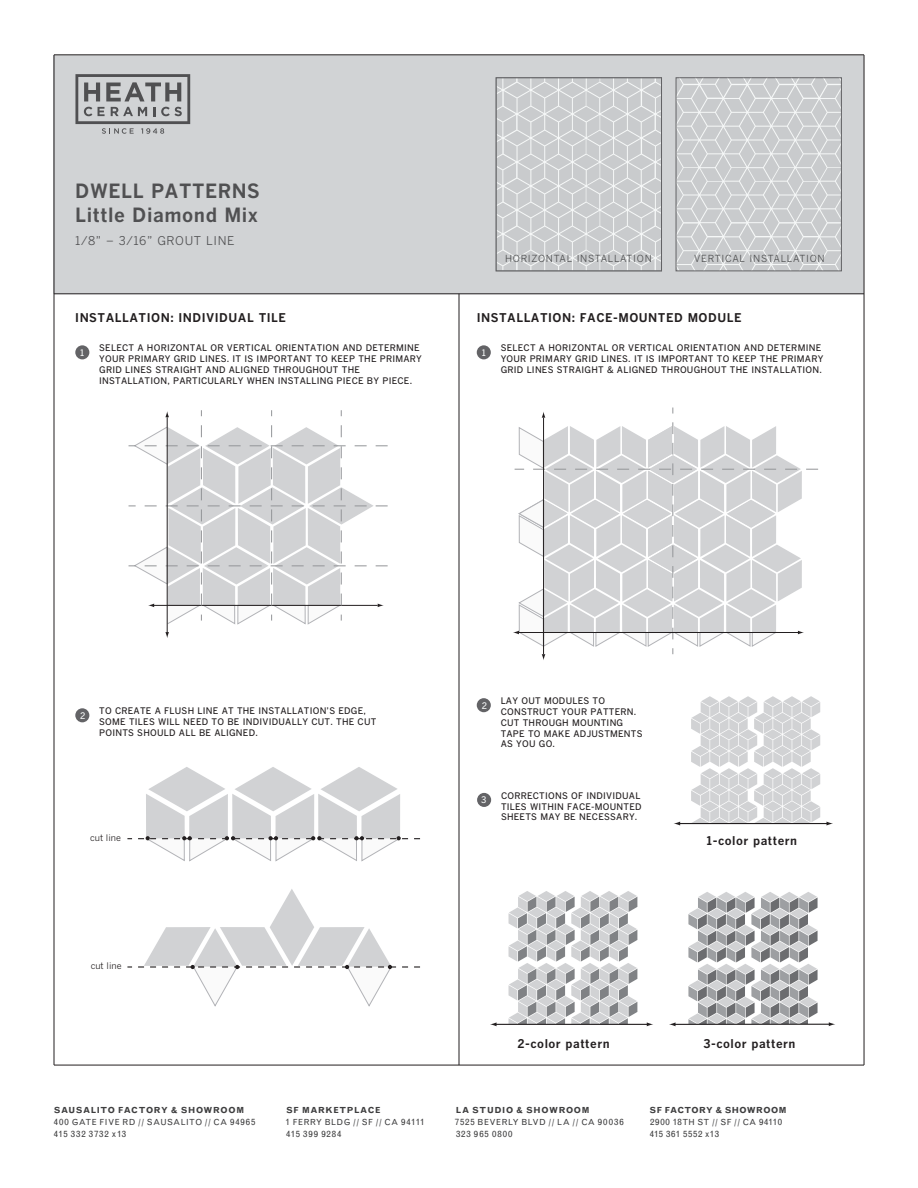
<style>
.page{position:relative;width:918px;height:1188px;background:#fff}
.page>*{position:absolute;margin:0;border:0;box-sizing:border-box;transform-origin:0 0}
.t1{font:700 19.5px/23.4px "Benton Gothic";letter-spacing:.025em;color:#505052}
.t2{font:700 12px "Benton Gothic";letter-spacing:.04em;color:#231f20}
.t3{font:12px "Benton Gothic";letter-spacing:.05em;color:#505052}
.t4{font:9.75px "Benton Gothic";letter-spacing:.075em;color:#4b4c4d}
.t5{font:9.15px "Grotesque";letter-spacing:.09em;color:#3e3e3f}
.t6{font:9.15px "Grotesque";letter-spacing:.05em;color:#3e3e3f}
.t7{font:9.15px "Grotesque";letter-spacing:.11em;color:#3e3e3f}
.t8{font:500 9px/10.8px "Benton Gothic";letter-spacing:.025em;color:#231f20}
.t9{font:9px "Benton Gothic";color:#231f20}
.t10{font:500 9px "Benton Gothic";color:#f6f8f8}
.t11{font:700 8.4px/12px "Grotesque";letter-spacing:.06em;color:#3e3e3f}
.t12{font:8.4px/12px "Grotesque";letter-spacing:.06em;color:#3e3e3f}
.s1{font-weight:400;font-size:9.15px}
.s2{font-weight:400}
.s3{font-size:9.3px}
.s4{font-weight:700}
.s5{font-size:9.15px}
</style>
<div class="page">
<div style="left:53px;top:55px;width:811px;height:239px;background:#d1d3d5"></div>
<svg style="left:75px;top:74px;width:115px;height:60px"></svg>
<svg style="left:165px;top:411px;width:4px;height:6px"></svg>
<svg style="left:165px;top:632px;width:4px;height:6px"></svg>
<hr style="left:167px;top:417px;width:1px;height:216px;background:#231f20">
<svg style="left:129px;top:425px;width:259px;height:200px"></svg>
<svg style="left:513px;top:408px;width:305px;height:252px"></svg>
<hr style="left:543px;top:418px;width:1px;height:236px;background:#231f20">
<hr style="left:54px;top:1065px;width:810px;height:1px;background:#231f20">
<hr style="left:54px;top:54px;width:810px;height:1px;background:#231f20">
<hr style="left:54px;top:293px;width:810px;height:1px;background:#231f20">
<svg style="left:827px;top:822px;width:6px;height:4px"></svg>
<svg style="left:691px;top:696px;width:129px;height:127px"></svg>
<hr style="left:679px;top:823px;width:149px;height:1px;background:#231f20">
<svg style="left:674px;top:822px;width:6px;height:4px"></svg>
<svg style="left:509px;top:891px;width:128px;height:133px"></svg>
<hr style="left:495px;top:1024px;width:153px;height:1px;background:#231f20">
<svg style="left:647px;top:1022px;width:6px;height:4px"></svg>
<svg style="left:490px;top:1022px;width:7px;height:4px"></svg>
<svg style="left:688px;top:892px;width:130px;height:132px"></svg>
<hr style="left:674px;top:1024px;width:156px;height:1px;background:#231f20">
<svg style="left:829px;top:1022px;width:6px;height:4px"></svg>
<svg style="left:669px;top:1022px;width:7px;height:4px"></svg>
<hr style="left:54px;top:55px;width:1px;height:1010px;background:#231f20">
<hr style="left:864px;top:55px;width:1px;height:1010px;background:#231f20">
<div style="left:477px;top:793px;width:14px;height:14px;background:#636366;border-radius:50%"></div>
<div style="left:75px;top:345px;width:14px;height:14px;background:#636366;border-radius:50%"></div>
<div style="left:477px;top:345px;width:14px;height:14px;background:#636366;border-radius:50%"></div>
<div style="left:75px;top:708px;width:14px;height:14px;background:#636366;border-radius:50%"></div>
<div style="left:477px;top:698px;width:14px;height:14px;background:#636366;border-radius:50%"></div>
<hr style="left:459px;top:294px;width:1px;height:771px;background:#231f20">
<svg style="left:498px;top:79px;width:162px;height:190px"></svg>
<svg style="left:678px;top:79px;width:162px;height:190px"></svg>
<div style="left:496px;top:77px;width:166px;height:194px;border:1px solid #636366"></div>
<div style="left:676px;top:77px;width:166px;height:194px;border:1px solid #636366"></div>
<svg style="left:127px;top:767px;width:293px;height:95px"></svg>
<svg style="left:127px;top:889px;width:293px;height:118px"></svg>
<h1 class="t1" style="left:75px;top:179px;width:186px">DWELL PATTERNS<br>Little Diamond Mix</h1>
<h2 class="t3" style="left:75px;top:233px;width:161px">1/8” − 3/16” GROUT LINE</h2>
<p class="t4" style="left:505px;top:253px;width:148px">HORIZONTAL INSTALLATION</p>
<p class="t4" style="left:694px;top:253px;width:132px">VERTICAL INSTALLATION</p>
<h2 class="t2" style="left:75px;top:310px;width:212px">INSTALLATION: INDIVIDUAL TILE</h2>
<h2 class="t2" style="left:477px;top:310px;width:266px">INSTALLATION: FACE-MOUNTED MODULE</h2>
<p class="t8" style="left:99px;top:342px;width:324px">SELECT A HORIZONTAL OR VERTICAL ORIENTATION AND DETERMINE YOUR PRIMARY GRID LINES. IT IS IMPORTANT TO KEEP THE PRIMARY GRID LINES STRAIGHT AND ALIGNED THROUGHOUT THE INSTALLATION, PARTICULARLY WHEN INSTALLING PIECE BY PIECE.</p>
<p class="t10" style="left:80px;top:347px;width:6px">1</p>
<p class="t8" style="left:501px;top:342px;width:324px">SELECT A HORIZONTAL OR VERTICAL ORIENTATION AND DETERMINE<br>YOUR PRIMARY GRID LINES. IT IS IMPORTANT TO KEEP THE PRIMARY<br>GRID LINES STRAIGHT &amp; ALIGNED THROUGHOUT THE INSTALLATION.</p>
<p class="t10" style="left:482px;top:347px;width:6px">1</p>
<p class="t10" style="left:80px;top:710px;width:7px">2</p>
<p class="t8" style="left:99px;top:705px;width:279px">TO CREATE A FLUSH LINE AT THE INSTALLATION’S EDGE,<br>SOME TILES WILL NEED TO BE INDIVIDUALLY CUT. THE CUT<br>POINTS SHOULD ALL BE ALIGNED.</p>
<p class="t9" style="left:90px;top:832px;width:32px">cut line</p>
<p class="t10" style="left:482px;top:700px;width:7px">2</p>
<p class="t8" style="left:501px;top:695px;width:143px">LAY OUT MODULES TO<br>CONSTRUCT YOUR PATTERN.<br>CUT THROUGH MOUNTING<br>TAPE TO MAKE ADJUSTMENTS<br>AS YOU GO.</p>
<p class="t10" style="left:481px;top:795px;width:7px">3</p>
<p class="t8" style="left:501px;top:790px;width:142px">CORRECTIONS OF INDIVIDUAL<br>TILES WITHIN FACE-MOUNTED<br>SHEETS MAY BE NECESSARY.</p>
<h2 class="t2" style="left:707px;top:834px;width:92px">1-color pattern</h2>
<p class="t9" style="left:91px;top:960px;width:32px">cut line</p>
<p class="t11" style="left:54px;top:1104px;width:203px">SAUSALITO FACTORY &amp; SHOWROOM<br><span class="s1">400</span> <span class="s2">GATE FIVE RD // SAUSALITO // CA</span> <span class="s1">94965</span></p>
<p class="t5" style="left:54px;top:1128px;width:74px">415 332 3732 <span class="s3">x</span>13</p>
<p class="t12" style="left:286px;top:1104px;width:140px"><span class="s4">SF MARKETPLACE<br></span><span class="s5">1</span> FERRY BLDG // SF // CA <span class="s5">94111</span></p>
<p class="t5" style="left:286px;top:1128px;width:57px">415 399 9284</p>
<h2 class="t2" style="left:518px;top:1036px;width:94px">2-color pattern</h2>
<h2 class="t2" style="left:703px;top:1036px;width:94px">3-color pattern</h2>
<p class="t12" style="left:455px;top:1104px;width:170px"><span class="s4">LA STUDIO &amp; SHOWROOM<br></span><span class="s5">7525</span> BEVERLY BLVD // LA // CA <span class="s5">90036</span></p>
<p class="t7" style="left:456px;top:1128px;width:58px">323 965 0800</p>
<p class="t11" style="left:650px;top:1104px;width:138px">SF FACTORY &amp; SHOWROOM<br><span class="s1">2900 18</span><span class="s2">TH ST // SF // CA</span> <span class="s1">94110</span></p>
<p class="t6" style="left:650px;top:1128px;width:71px">415 361 5552 x13</p>
</div>
